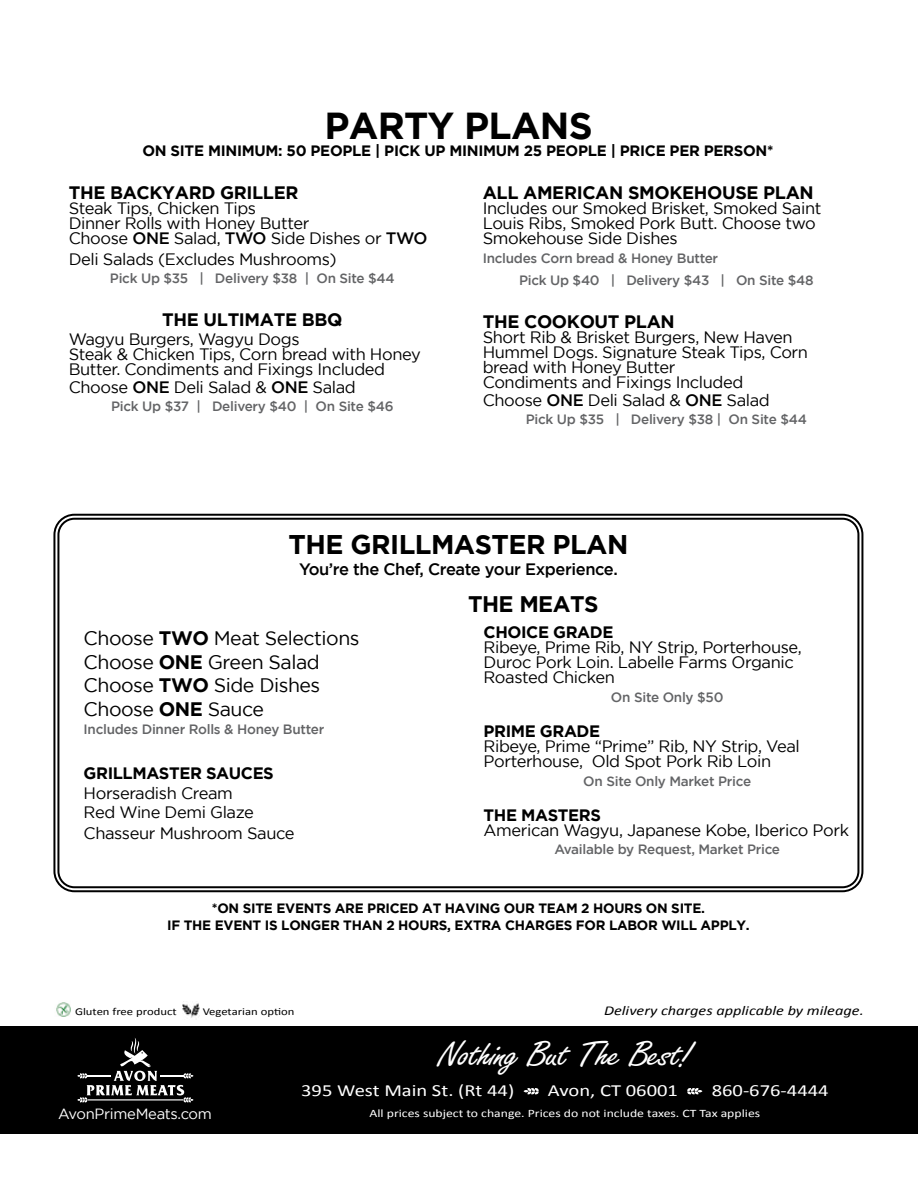
<style>
.page{position:relative;width:918px;height:1188px;background:#fff}
.page>*{position:absolute;margin:0;border:0;box-sizing:border-box;transform-origin:0 0}
.t1{font:37.5px "Freestyle Script";letter-spacing:-.03em;color:#fff;scale:1.21 1}
.t2{font:700 37.5px "Gotham";letter-spacing:-.02em;color:#000}
.t3{font:700 27px "Gotham";letter-spacing:-.02em;color:#000}
.t4{font:700 22.5px "Gotham";letter-spacing:-.025em;color:#000}
.t5{font:19.5px/23.4px "Gotham";letter-spacing:-.025em;color:#000}
.t6{font:700 18px "Gotham";letter-spacing:-.02em;color:#000}
.t7{font:17.1px "Calibri";color:#fff;scale:1.21 1}
.t8{font:16.5px/15px "Gotham";letter-spacing:-.025em;color:#000}
.t9{font:700 16.5px "Gotham";letter-spacing:-.025em;color:#000}
.t10{font:500 16.5px "Gotham";letter-spacing:-.025em;color:#000}
.t11{font:700 15px "Gotham";letter-spacing:-.02em;color:#000}
.t12{font:14.85px "Gotham";letter-spacing:-.02em;color:#fff}
.t13{font:500 13.5px/21.5px "Gotham";letter-spacing:-.02em;color:#636466}
.t14{font:700 13.5px/16.5px "Gotham";letter-spacing:-.02em;color:#000;text-align:center}
.t15{font:italic 13.5px "Calibri";color:#000;scale:1.21 1}
.t16{font:11.4px "Calibri";color:#fff;scale:1.21 1}
.t17{font:10.5px "Calibri";color:#000;scale:1.21 1}
.s1{font-weight:500}
.s2{font-weight:700}
</style>
<div class="page">
<div style="left:0;top:1026px;width:918px;height:108px;background:#000"></div>
<svg style="left:524px;top:1088px;width:15px;height:7px"></svg>
<svg style="left:687px;top:1088px;width:15px;height:7px"></svg>
<svg style="left:77px;top:1038px;width:116px;height:65px"></svg>
<img style="left:56px;top:1002px;width:15px;height:15px">
<img style="left:182px;top:1003px;width:18px;height:15px">
<div style="left:53px;top:514px;width:810px;height:378px;border:2px solid #000;border-radius:20px"></div>
<div style="left:57px;top:518px;width:802px;height:370px;border:2px solid #000;border-radius:16px"></div>
<h1 class="t2" style="left:325px;top:104px;width:270px">PARTY PLANS</h1>
<p class="t11" style="left:142px;top:142px;width:633px">ON SITE MINIMUM: 50 PEOPLE | PICK UP MINIMUM 25 PEOPLE | PRICE PER PERSON*</p>
<p class="t6" style="left:69px;top:183px;width:231px">THE BACKYARD GRILLER</p>
<p class="t8" style="left:69px;top:201px;width:360px">Steak Tips, Chicken Tips<br>Dinner Rolls with Honey Butter<br>Choose <span class="s1">ONE</span> Salad, <span class="s1">TWO</span> Side Dishes or <span class="s1">TWO</span></p>
<p class="t8" style="left:69px;top:252px;width:269px">Deli Salads (Excludes Mushrooms)</p>
<p class="t13" style="left:110px;top:268px;width:286px">Pick Up $35 | Delivery $38 | On Site $44</p>
<p class="t6" style="left:162px;top:310px;width:182px">THE ULTIMATE BBQ</p>
<p class="t8" style="left:69px;top:331px;width:354px">Wagyu Burgers, Wagyu Dogs<br>Steak &amp; Chicken Tips, Corn bread with Honey<br>Butter. Condiments and Fixings Included</p>
<p class="t8" style="left:69px;top:379px;width:289px">Choose <span class="s1">ONE</span> Deli Salad &amp; <span class="s1">ONE</span> Salad</p>
<p class="t13" style="left:111px;top:395px;width:284px">Pick Up $37 | Delivery $40 | On Site $46</p>
<p class="t6" style="left:483px;top:183px;width:333px">ALL AMERICAN SMOKEHOUSE PLAN</p>
<p class="t8" style="left:483px;top:201px;width:340px">Includes our Smoked Brisket, Smoked Saint<br>Louis Ribs, Smoked Pork Butt. Choose two<br>Smokehouse Side Dishes</p>
<p class="t13" style="left:519px;top:247px;width:296px;text-indent:-36px">Includes Corn bread &amp; Honey Butter<br>Pick Up $40 | Delivery $43 | On Site $48</p>
<p class="t6" style="left:483px;top:311px;width:194px">THE COOKOUT PLAN</p>
<p class="t8" style="left:483px;top:329px;width:327px">Short Rib &amp; Brisket Burgers, New Haven Hummel Dogs. Signature Steak Tips, Corn bread with Honey Butter<br>Condiments and Fixings Included</p>
<p class="t8" style="left:483px;top:392px;width:289px">Choose <span class="s1">ONE</span> Deli Salad &amp; <span class="s1">ONE</span> Salad</p>
<p class="t13" style="left:526px;top:408px;width:283px">Pick Up $35 | Delivery $38 | On Site $44</p>
<h2 class="t3" style="left:289px;top:529px;width:341px">THE GRILLMASTER PLAN</h2>
<p class="t10" style="left:299px;top:560px;width:320px">You’re the Chef, Create your Experience.</p>
<p class="t5" style="left:84px;top:626px;width:278px">Choose <span class="s2">TWO</span> Meat Selections<br>Choose <span class="s2">ONE</span> Green Salad<br>Choose <span class="s2">TWO</span> Side Dishes<br>Choose <span class="s2">ONE</span> Sauce</p>
<p class="t13" style="left:84px;top:718px;width:242px">Includes Dinner Rolls &amp; Honey Butter</p>
<p class="t9" style="left:84px;top:763px;width:192px">GRILLMASTER SAUCES</p>
<p class="t8" style="left:84px;top:782px;width:213px;line-height:20.4px">Horseradish Cream<br>Red Wine Demi Glaze<br>Chasseur Mushroom Sauce</p>
<h3 class="t4" style="left:468px;top:591px;width:132px">THE MEATS</h3>
<p class="t9" style="left:484px;top:623px;width:131px">CHOICE GRADE</p>
<p class="t8" style="left:484px;top:640px;width:320px">Ribeye, Prime Rib, NY Strip, Porterhouse,<br>Duroc Pork Loin. Labelle Farms Organic<br>Roasted Chicken</p>
<p class="t13" style="left:611px;top:686px;width:114px">On Site Only $50</p>
<p class="t9" style="left:484px;top:722px;width:118px">PRIME GRADE</p>
<p class="t8" style="left:484px;top:739px;width:318px">Ribeye, Prime “Prime” Rib, NY Strip, Veal<br>Porterhouse, Old Spot Pork Rib Loin</p>
<p class="t13" style="left:583px;top:770px;width:169px">On Site Only Market Price</p>
<p class="t9" style="left:484px;top:806px;width:119px">THE MASTERS</p>
<p class="t8" style="left:484px;top:822px;width:367px">American Wagyu, Japanese Kobe, Iberico Pork</p>
<p class="t13" style="left:554px;top:838px;width:227px">Available by Request, Market Price</p>
<p class="t14" style="left:167px;top:900px;width:584px">*ON SITE EVENTS ARE PRICED AT HAVING OUR TEAM 2 HOURS ON SITE.<br>IF THE EVENT IS LONGER THAN 2 HOURS, EXTRA CHARGES FOR LABOR WILL APPLY.</p>
<p class="t17" style="left:75px;top:1004px;width:85px">Gluten free product</p>
<p class="t17" style="left:203px;top:1004px;width:77px">Vegetarian option</p>
<p class="t15" style="left:604px;top:1001px;width:216px">Delivery charges applicable by mileage.</p>
<p class="t12" style="left:58px;top:1106px;width:155px">AvonPrimeMeats.com</p>
<h1 class="t1" style="left:438px;top:1034px;width:211px">Nothing But The Best!</h1>
<p class="t7" style="left:301px;top:1078px;width:178px">395 West Main St. (Rt 44)</p>
<p class="t7" style="left:548px;top:1078px;width:109px">Avon, CT 06001</p>
<p class="t7" style="left:712px;top:1078px;width:98px">860-676-4444</p>
<p class="t16" style="left:370px;top:1106px;width:324px">All prices subject to change. Prices do not include taxes. CT Tax applies</p>
</div>
